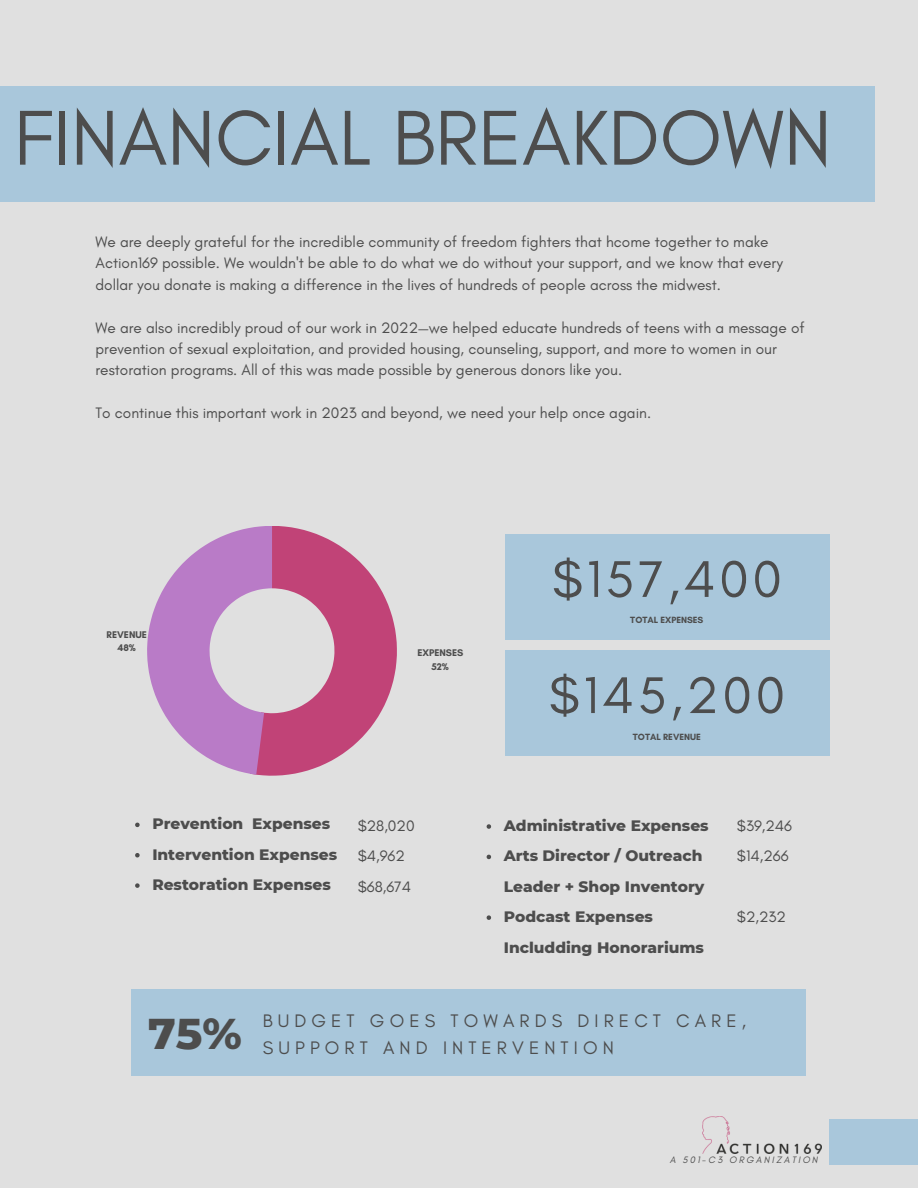
<style>
.page{position:relative;width:918px;height:1188px;background:#e0e0e0}
.page>*{position:absolute;margin:0;border:0;box-sizing:border-box;transform-origin:0 0}
.t1{font:79.2px "Glacial Indifference";color:#4d4d4d}
.t2{font:52.5px "Glacial Indifference";letter-spacing:.07em;color:#4d4d4d}
.t3{font:800 43.95px "Montserrat";color:#4d4d4d}
.t4{font:18.45px/27px "Glacial Indifference";letter-spacing:.275em;color:#4d4d4d}
.t5{font:15.45px/21.3px "Glacial Indifference";color:#4d4d4d}
.t6{font:800 15.45px/30.3px "Montserrat";color:#4d4d4d}
.t7{font:700 9.9px/13.5px "Glacial Indifference";color:#4d4d4d;text-align:center}
.t8{font:italic 9.45px "Glacial Indifference";letter-spacing:.23em;color:#4d4d4d}
.t9{font:700 9.15px "Glacial Indifference";color:#4d4d4d}
</style>
<div class="page">
<div style="left:505px;top:535px;width:324px;height:105px;background:#a9c7db"></div>
<div style="left:132px;top:989px;width:674px;height:87px;background:#a9c7db"></div>
<svg style="left:135px;top:823px;width:5px;height:4px"></svg>
<svg style="left:135px;top:853px;width:5px;height:4px"></svg>
<svg style="left:135px;top:883px;width:5px;height:5px"></svg>
<svg style="left:147px;top:526px;width:250px;height:250px"></svg>
<div style="left:505px;top:651px;width:324px;height:105px;background:#a9c7db"></div>
<div style="left:829px;top:1119px;width:89px;height:46px;background:#a9c7db"></div>
<img style="left:703px;top:1117px;width:119px;height:37px">
<div style="left:0;top:86px;width:874px;height:116px;background:#a9c7db"></div>
<svg style="left:487px;top:824px;width:4px;height:5px"></svg>
<svg style="left:487px;top:855px;width:4px;height:4px"></svg>
<svg style="left:487px;top:915px;width:4px;height:5px"></svg>
<h1 class="t1" style="left:14px;top:89px;width:819px">FINANCIAL BREAKDOWN</h1>
<p class="t5" style="left:96px;top:231px;width:689px">We are deeply grateful for the incredible community of freedom fighters that hcome together to make<br>Action169 possible. We wouldn't be able to do what we do without your support, and we know that every dollar you donate is making a difference in the lives of hundreds of people across the midwest.</p>
<p class="t5" style="left:96px;top:317px;width:711px">We are also incredibly proud of our work in 2022—we helped educate hundreds of teens with a message of prevention of sexual exploitation, and provided housing, counseling, support, and more to women in our restoration programs. All of this was made possible by generous donors like you.</p>
<p class="t5" style="left:96px;top:402px;width:557px">To continue this important work in 2023 and beyond, we need your help once again.</p>
<h2 class="t2" style="left:552px;top:547px;width:232px">$157,400</h2>
<p class="t7" style="left:107px;top:628px;width:42px">REVENUE<br>48%</p>
<p class="t7" style="left:417px;top:646px;width:48px">EXPENSES<br>52%</p>
<p class="t6" style="left:152px;top:809px;width:186px">Prevention Expenses<br>Intervention Expenses<br>Restoration Expenses</p>
<p class="t5" style="left:358px;top:810px;width:59px;line-height:30.3px">$28,020 $4,962 $68,674</p>
<p class="t9" style="left:630px;top:615px;width:75px">TOTAL EXPENSES</p>
<h2 class="t2" style="left:549px;top:663px;width:238px">$145,200</h2>
<p class="t9" style="left:633px;top:731px;width:69px">TOTAL REVENUE</p>
<p class="t6" style="left:504px;top:810px;width:206px">Administrative Expenses<br>Arts Director / Outreach<br>Leader + Shop Inventory<br>Podcast Expenses<br>Includding Honorariums</p>
<p class="t5" style="left:737px;top:810px;width:57px;line-height:30.3px">$39,246 $14,266</p>
<p class="t5" style="left:737px;top:906px;width:51px">$2,232</p>
<h3 class="t3" style="left:148px;top:1007px;width:95px">75%</h3>
<p class="t4" style="left:263px;top:1007px;width:485px">BUDGET GOES TOWARDS DIRECT CARE,<br>SUPPORT AND INTERVENTION</p>
<p class="t8" style="left:670px;top:1154px;width:150px">A 501-C3 ORGANIZATION</p>
</div>
